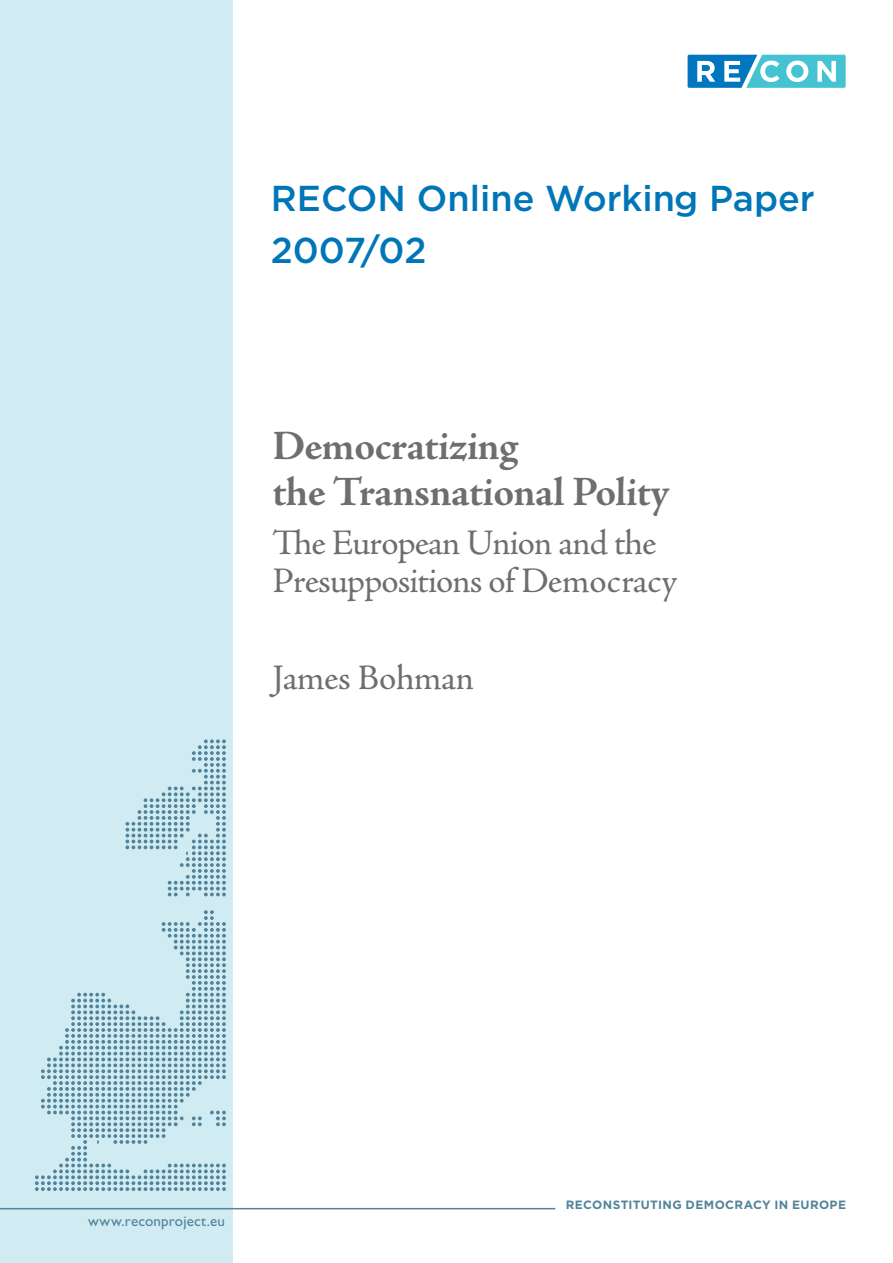
<style>
.page{position:relative;width:893px;height:1263px;background:#fff}
.page>*{position:absolute;margin:0;border:0;box-sizing:border-box;transform-origin:0 0}
.t1{font:700 42px/46.5px "Adobe Jenson Pro";letter-spacing:-.01em;color:#6c6e70}
.t2{font:36px/37.5px "Adobe Jenson Pro";letter-spacing:-.025em;color:#6c6e70}
.t3{font:500 36px/51.8px "Gotham";color:#0076b8}
.t4{font:15px "Gill Sans";letter-spacing:.015em;color:#538499}
.t5{font:700 12px "Gotham";letter-spacing:.035em;color:#538499}
</style>
<div class="page">
<svg style="left:687px;top:55px;width:158px;height:33px"></svg>
<div style="left:0;top:1px;width:233px;height:1262px;background:#d0ecf2"></div>
<hr style="left:0;top:1208px;width:555px;height:1px;background:#538499">
<svg style="left:125px;top:739px;width:101px;height:157px"></svg>
<svg style="left:35px;top:910px;width:191px;height:281px"></svg>
<p class="t3" style="left:271px;top:173px;width:545px">RECON Online Working Paper<br>2007/02</p>
<p class="t1" style="left:272px;top:421px;width:399px">Democratizing<br>the Transnational Polity</p>
<p class="t2" style="left:272px;top:523px;width:406px">The European Union and the<br>Presuppositions of Democracy</p>
<p class="t2" style="left:272px;top:658px;width:203px">James Bohman</p>
<p class="t4" style="left:88px;top:1216px;width:138px">www.reconproject.eu</p>
<p class="t5" style="left:566px;top:1201px;width:282px">RECONSTITUTING DEMOCRACY IN EUROPE</p>
</div>
